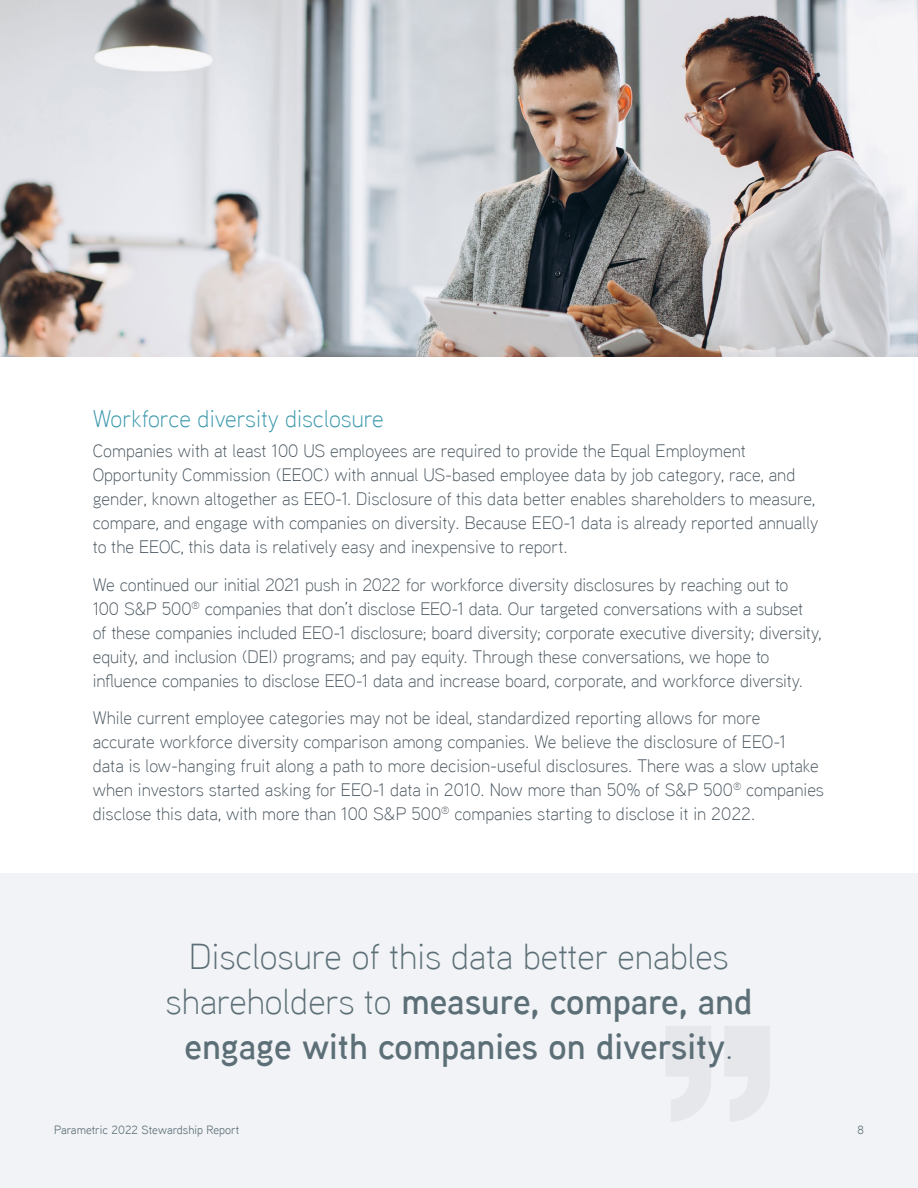
<style>
.page{position:relative;width:918px;height:1188px;background:#fff}
.page>*{position:absolute;margin:0;border:0;box-sizing:border-box;transform-origin:0 0}
.t1{font:600 36px/45px "Aaux Next";color:#5c6f77;text-align:center}
.t2{font:300 24px "Aaux Next";color:#3897ab}
.t3{font:300 18px/24px "Aaux Next";color:#46535c}
.t4{font:12px "Aaux Next";color:#5c6f77}
.s1{font-weight:300}
</style>
<div class="page">
<div style="left:0;top:874px;width:918px;height:314px;background:#f1f3f6"></div>
<svg style="left:666px;top:1026px;width:45px;height:95px"></svg>
<svg style="left:725px;top:1026px;width:45px;height:95px"></svg>
<img style="left:0;top:0;width:918px;height:356px">
<h2 class="t2" style="left:93px;top:402px;width:292px">Workforce diversity disclosure</h2>
<p class="t3" style="left:93px;top:438px;width:727px">Companies with at least 100 US employees are required to provide the Equal Employment Opportunity Commission (EEOC) with annual US-based employee data by job category, race, and gender, known altogether as EEO-1. Disclosure of this data better enables shareholders to measure, compare, and engage with companies on diversity. Because EEO-1 data is already reported annually to the EEOC, this data is relatively easy and inexpensive to report.</p>
<p class="t3" style="left:93px;top:572px;width:730px">We continued our initial 2021 push in 2022 for workforce diversity disclosures by reaching out to<br>100 S&amp;P 500<sup>®</sup> companies that don’t disclose EEO-1 data. Our targeted conversations with a subset of these companies included EEO-1 disclosure; board diversity; corporate executive diversity; diversity, equity, and inclusion (DEI) programs; and pay equity. Through these conversations, we hope to influence companies to disclose EEO-1 data and increase board, corporate, and workforce diversity.</p>
<p class="t3" style="left:93px;top:705px;width:733px">While current employee categories may not be ideal, standardized reporting allows for more accurate workforce diversity comparison among companies. We believe the disclosure of EEO-1<br>data is low-hanging fruit along a path to more decision-useful disclosures. There was a slow uptake when investors started asking for EEO-1 data in 2010. Now more than 50% of S&amp;P 500<sup>®</sup> companies disclose this data, with more than 100 S&amp;P 500<sup>®</sup> companies starting to disclose it in 2022.</p>
<h1 class="t1" style="left:166px;top:933px;width:588px"><span class="s1">Disclosure of this data better enables shareholders to</span> measure, compare, and engage with companies on diversity<span class="s1">.</span></h1>
<p class="t4" style="left:54px;top:1122px;width:187px">Parametric 2022 Stewardship Report</p>
<p class="t4" style="left:858px;top:1122px;width:8px">8</p>
</div>
